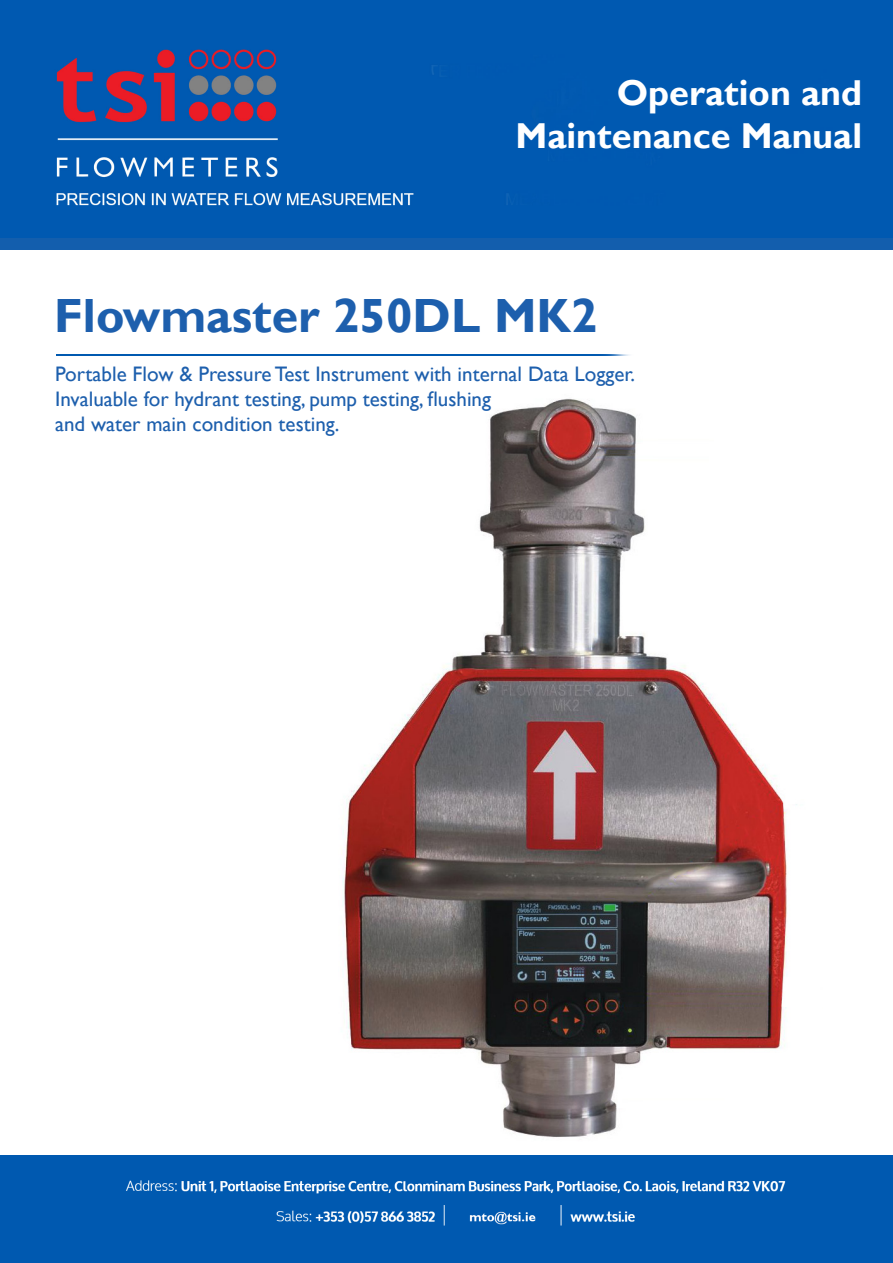
<style>
.page{position:relative;width:893px;height:1263px;background:#fff}
.page>*{position:absolute;margin:0;border:0;box-sizing:border-box;transform-origin:0 0}
.t1{font:700 48px "Gill Sans";color:#1d5fad}
.t2{font:700 36px "Gill Sans";color:#fff}
.t3{font:21px "Gill Sans";color:#1d5fad}
</style>
<div class="page">
<div style="left:0;top:0;width:893px;height:250px;background:#135ead"></div>
<div style="left:0;top:0;width:893px;height:237px;background:#0059b1"></div>
<img style="left:57px;top:354px;width:572px;height:2px">
<img style="left:342px;top:398px;width:455px;height:739px">
<img style="left:0;top:1156px;width:893px;height:107px">
<p class="t2" style="left:617px;top:71px;width:247px">Operation and</p>
<p class="t2" style="left:515px;top:114px;width:348px">Maintenance Manual</p>
<p class="t1" style="left:54px;top:287px;width:545px">Flowmaster 250DL MK2</p>
<p class="t3" style="left:55px;top:361px;width:581px">Portable Flow &amp; Pressure Test Instrument with internal Data Logger.</p>
<p class="t3" style="left:55px;top:386px;width:437px">Invaluable for hydrant testing, pump testing, flushing</p>
<p class="t3" style="left:55px;top:412px;width:286px">and water main condition testing.</p>
</div>
